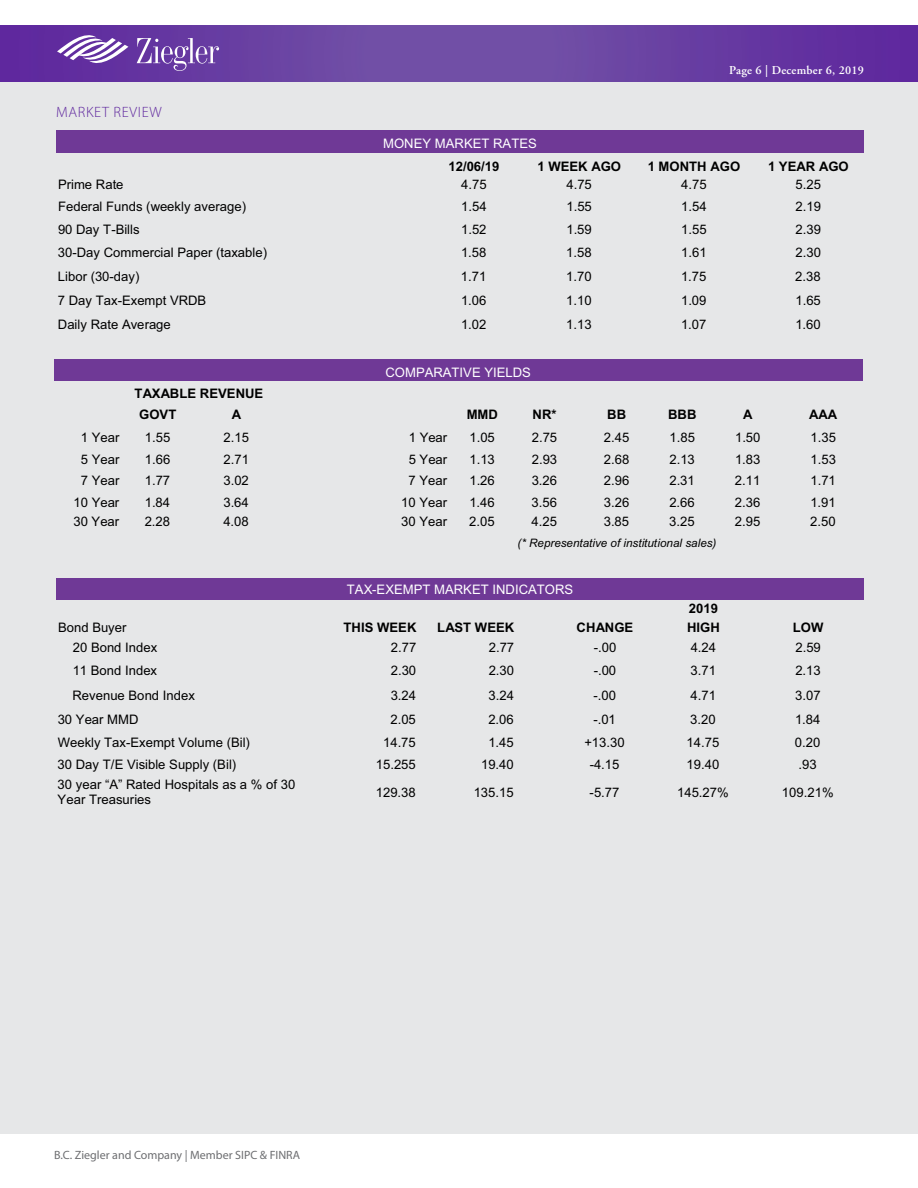
<style>
.page{position:relative;width:918px;height:1188px;background:#fff}
.page>*{position:absolute;margin:0;border:0;box-sizing:border-box;transform-origin:0 0}
.t1{font:300 15px "Myriad Pro";letter-spacing:.045em;color:#5f279e}
.t2{font:13.05px/15px "Arial";color:#000}
.t3{font:700 13.05px/21px "Arial";color:#000}
.t4{font:13.05px "Arial";color:#fff}
.t5{font:12px "Myriad Pro";color:#6d6e71}
.t6{font:600 12px "Adobe Garamond";letter-spacing:.02em;color:#fff}
.t7{font:italic 11.7px "Arial";color:#000}
</style>
<div class="page">
<svg style="left:0;top:25px;width:918px;height:58px;background:#6b41a3"></svg>
<div style="left:0;top:83px;width:918px;height:1051px;background:#e6e7e8"></div>
<div style="left:58px;top:130px;width:804px;height:21px;background:#6f3996"></div>
<hr style="left:58px;top:151px;width:804px;height:2px;background:#6f3996">
<div style="left:56px;top:359px;width:805px;height:21px;background:#6f3996"></div>
<div style="left:56px;top:578px;width:808px;height:22px;background:#6f3996"></div>
<svg style="left:137px;top:38px;width:82px;height:33px;background:#825eb3"></svg>
<svg style="left:57px;top:36px;width:71px;height:32px"></svg>
<p class="t1" style="left:56px;top:103px;width:107px">MARKET REVIEW</p>
<p class="t6" style="left:729px;top:63px;width:136px">Page 6 | December 6, 2019</p>
<p class="t4" style="left:383px;top:135px;width:155px">MONEY MARKET RATES</p>
<p class="t3" style="left:449px;top:156px;width:52px">12/06/19</p>
<p class="t3" style="left:537px;top:156px;width:85px">1 WEEK AGO</p>
<p class="t3" style="left:648px;top:156px;width:94px">1 MONTH AGO</p>
<p class="t3" style="left:768px;top:156px;width:82px">1 YEAR AGO</p>
<p class="t2" style="left:58px;top:177px;width:67px">Prime Rate</p>
<p class="t2" style="left:461px;top:177px;width:27px">4.75</p>
<p class="t2" style="left:566px;top:177px;width:27px">4.75</p>
<p class="t2" style="left:681px;top:177px;width:27px">4.75</p>
<p class="t2" style="left:796px;top:177px;width:27px">5.25</p>
<p class="t2" style="left:58px;top:199px;width:190px">Federal Funds (weekly average)</p>
<p class="t2" style="left:461px;top:199px;width:27px">1.54</p>
<p class="t2" style="left:566px;top:199px;width:27px">1.55</p>
<p class="t2" style="left:681px;top:199px;width:27px">1.54</p>
<p class="t2" style="left:796px;top:199px;width:27px">2.19</p>
<p class="t2" style="left:58px;top:223px;width:83px">90 Day T-Bills</p>
<p class="t2" style="left:461px;top:223px;width:27px">1.52</p>
<p class="t2" style="left:566px;top:223px;width:27px">1.59</p>
<p class="t2" style="left:681px;top:223px;width:27px">1.55</p>
<p class="t2" style="left:796px;top:223px;width:27px">2.39</p>
<p class="t2" style="left:58px;top:245px;width:211px">30-Day Commercial Paper (taxable)</p>
<p class="t2" style="left:461px;top:245px;width:27px">1.58</p>
<p class="t2" style="left:566px;top:245px;width:27px">1.58</p>
<p class="t2" style="left:681px;top:245px;width:27px">1.61</p>
<p class="t2" style="left:796px;top:245px;width:27px">2.30</p>
<p class="t2" style="left:58px;top:269px;width:83px">Libor (30-day)</p>
<p class="t2" style="left:461px;top:269px;width:27px">1.71</p>
<p class="t2" style="left:566px;top:269px;width:27px">1.70</p>
<p class="t2" style="left:681px;top:269px;width:27px">1.75</p>
<p class="t2" style="left:795px;top:269px;width:27px">2.38</p>
<p class="t2" style="left:58px;top:293px;width:150px">7 Day Tax-Exempt VRDB</p>
<p class="t2" style="left:461px;top:293px;width:27px">1.06</p>
<p class="t2" style="left:566px;top:293px;width:27px">1.10</p>
<p class="t2" style="left:681px;top:293px;width:27px">1.09</p>
<p class="t2" style="left:795px;top:293px;width:27px">1.65</p>
<p class="t2" style="left:58px;top:317px;width:114px">Daily Rate Average</p>
<p class="t2" style="left:461px;top:317px;width:27px">1.02</p>
<p class="t2" style="left:566px;top:317px;width:27px">1.13</p>
<p class="t2" style="left:681px;top:317px;width:27px">1.07</p>
<p class="t2" style="left:795px;top:317px;width:27px">1.60</p>
<p class="t4" style="left:385px;top:364px;width:147px">COMPARATIVE YIELDS</p>
<p class="t3" style="left:139px;top:384px;width:126px;text-indent:-5px">TAXABLE REVENUE<br>GOVT</p>
<p class="t3" style="left:232px;top:405px;width:11px">A</p>
<p class="t3" style="left:467px;top:405px;width:33px">MMD</p>
<p class="t3" style="left:533px;top:405px;width:26px">NR*</p>
<p class="t3" style="left:607px;top:405px;width:20px">BB</p>
<p class="t3" style="left:668px;top:405px;width:30px">BBB</p>
<p class="t3" style="left:743px;top:405px;width:11px">A</p>
<p class="t3" style="left:809px;top:405px;width:30px">AAA</p>
<p class="t2" style="left:81px;top:430px;width:40px">1 Year</p>
<p class="t2" style="left:145px;top:430px;width:27px">1.55</p>
<p class="t2" style="left:224px;top:430px;width:27px">2.15</p>
<p class="t2" style="left:409px;top:430px;width:40px">1 Year</p>
<p class="t2" style="left:470px;top:430px;width:27px">1.05</p>
<p class="t2" style="left:532px;top:430px;width:27px">2.75</p>
<p class="t2" style="left:604px;top:430px;width:27px">2.45</p>
<p class="t2" style="left:669px;top:430px;width:27px">1.85</p>
<p class="t2" style="left:735px;top:430px;width:27px">1.50</p>
<p class="t2" style="left:811px;top:430px;width:27px">1.35</p>
<p class="t2" style="left:81px;top:452px;width:40px">5 Year</p>
<p class="t2" style="left:145px;top:452px;width:27px">1.66</p>
<p class="t2" style="left:224px;top:452px;width:27px">2.71</p>
<p class="t2" style="left:409px;top:452px;width:40px">5 Year</p>
<p class="t2" style="left:469px;top:452px;width:27px">1.13</p>
<p class="t2" style="left:532px;top:452px;width:27px">2.93</p>
<p class="t2" style="left:604px;top:452px;width:27px">2.68</p>
<p class="t2" style="left:669px;top:452px;width:27px">2.13</p>
<p class="t2" style="left:735px;top:452px;width:27px">1.83</p>
<p class="t2" style="left:810px;top:452px;width:27px">1.53</p>
<p class="t2" style="left:81px;top:473px;width:40px">7 Year</p>
<p class="t2" style="left:145px;top:473px;width:27px">1.77</p>
<p class="t2" style="left:223px;top:473px;width:27px">3.02</p>
<p class="t2" style="left:409px;top:473px;width:40px">7 Year</p>
<p class="t2" style="left:469px;top:473px;width:27px">1.26</p>
<p class="t2" style="left:532px;top:473px;width:27px">3.26</p>
<p class="t2" style="left:604px;top:473px;width:27px">2.96</p>
<p class="t2" style="left:669px;top:473px;width:27px">2.31</p>
<p class="t2" style="left:735px;top:473px;width:27px">2.11</p>
<p class="t2" style="left:810px;top:473px;width:27px">1.71</p>
<p class="t2" style="left:73px;top:495px;width:47px">10 Year</p>
<p class="t2" style="left:480px;top:495px;width:9px">4</p>
<p class="t2" style="left:145px;top:495px;width:27px">1.84</p>
<p class="t2" style="left:223px;top:495px;width:27px">3.64</p>
<p class="t2" style="left:401px;top:495px;width:47px">10 Year</p>
<p class="t2" style="left:469px;top:495px;width:27px">1. 6</p>
<p class="t2" style="left:532px;top:495px;width:27px">3.56</p>
<p class="t2" style="left:604px;top:495px;width:27px">3.26</p>
<p class="t2" style="left:669px;top:495px;width:27px">2.66</p>
<p class="t2" style="left:735px;top:495px;width:27px">2.36</p>
<p class="t2" style="left:810px;top:495px;width:27px">1.91</p>
<p class="t2" style="left:73px;top:515px;width:47px">30 Year</p>
<p class="t2" style="left:145px;top:515px;width:27px">2.28</p>
<p class="t2" style="left:223px;top:515px;width:27px">4.08</p>
<p class="t2" style="left:401px;top:515px;width:47px">30 Year</p>
<p class="t2" style="left:469px;top:515px;width:27px">2.05</p>
<p class="t2" style="left:532px;top:515px;width:27px">4.25</p>
<p class="t2" style="left:604px;top:515px;width:27px">3.85</p>
<p class="t2" style="left:669px;top:515px;width:27px">3.25</p>
<p class="t2" style="left:735px;top:515px;width:27px">2.95</p>
<p class="t2" style="left:810px;top:515px;width:27px">2.50</p>
<p class="t7" style="left:518px;top:535px;width:200px">(* Representative of institutional sales)</p>
<p class="t4" style="left:347px;top:580px;width:228px">TAX-EXEMPT MARKET INDICATORS</p>
<p class="t3" style="left:689px;top:599px;width:31px">2019</p>
<p class="t2" style="left:58px;top:620px;width:70px">Bond Buyer</p>
<p class="t3" style="left:344px;top:617px;width:74px">THIS WEEK</p>
<p class="t3" style="left:437px;top:617px;width:79px">LAST WEEK</p>
<p class="t3" style="left:577px;top:617px;width:58px">CHANGE</p>
<p class="t3" style="left:687px;top:617px;width:34px">HIGH</p>
<p class="t3" style="left:793px;top:617px;width:32px">LOW</p>
<p class="t2" style="left:73px;top:640px;width:86px">20 Bond Index</p>
<p class="t2" style="left:391px;top:640px;width:27px">2.77</p>
<p class="t2" style="left:489px;top:640px;width:27px">2.77</p>
<p class="t2" style="left:594px;top:640px;width:24px">-.00</p>
<p class="t2" style="left:691px;top:640px;width:27px">4.24</p>
<p class="t2" style="left:795px;top:640px;width:27px">2.59</p>
<p class="t2" style="left:73px;top:663px;width:86px">11 Bond Index</p>
<p class="t2" style="left:391px;top:663px;width:27px">2.30</p>
<p class="t2" style="left:489px;top:663px;width:27px">2.30</p>
<p class="t2" style="left:594px;top:663px;width:24px">-.00</p>
<p class="t2" style="left:691px;top:663px;width:27px">3.71</p>
<p class="t2" style="left:795px;top:663px;width:27px">2.13</p>
<p class="t2" style="left:73px;top:688px;width:124px">Revenue Bond Index</p>
<p class="t2" style="left:391px;top:688px;width:27px">3.24</p>
<p class="t2" style="left:489px;top:688px;width:27px">3.24</p>
<p class="t2" style="left:594px;top:688px;width:24px">-.00</p>
<p class="t2" style="left:691px;top:688px;width:27px">4.71</p>
<p class="t2" style="left:795px;top:688px;width:27px">3.07</p>
<p class="t2" style="left:58px;top:712px;width:82px">30 Year MMD</p>
<p class="t2" style="left:390px;top:712px;width:27px">2.05</p>
<p class="t2" style="left:488px;top:712px;width:27px">2.06</p>
<p class="t2" style="left:593px;top:712px;width:24px">-.01</p>
<p class="t2" style="left:690px;top:712px;width:27px">3.20</p>
<p class="t2" style="left:795px;top:712px;width:27px">1.84</p>
<p class="t2" style="left:58px;top:735px;width:194px">Weekly Tax-Exempt Volume (Bil)</p>
<p class="t2" style="left:383px;top:735px;width:34px">14.75</p>
<p class="t2" style="left:488px;top:735px;width:27px">1.45</p>
<p class="t2" style="left:584px;top:735px;width:42px">+13.30</p>
<p class="t2" style="left:687px;top:735px;width:34px">14.75</p>
<p class="t2" style="left:795px;top:735px;width:27px">0.20</p>
<p class="t2" style="left:58px;top:757px;width:180px">30 Day T/E Visible Supply (Bil)</p>
<p class="t2" style="left:376px;top:757px;width:42px">15.255</p>
<p class="t2" style="left:481px;top:757px;width:34px">19.40</p>
<p class="t2" style="left:590px;top:757px;width:31px">-4.15</p>
<p class="t2" style="left:687px;top:757px;width:34px">19.40</p>
<p class="t2" style="left:799px;top:757px;width:20px">.93</p>
<p class="t2" style="left:58px;top:777px;width:239px">30 year “A” Rated Hospitals as a % of 30<br>Year Treasuries</p>
<p class="t2" style="left:376px;top:785px;width:42px">129.38</p>
<p class="t2" style="left:474px;top:785px;width:42px">135.15</p>
<p class="t2" style="left:590px;top:785px;width:31px">-5.77</p>
<p class="t2" style="left:677px;top:785px;width:53px">145.27%</p>
<p class="t2" style="left:782px;top:785px;width:53px">109.21%</p>
<p class="t5" style="left:54px;top:1147px;width:248px">B.C. Ziegler and Company | Member SIPC &amp; FINRA</p>
</div>
